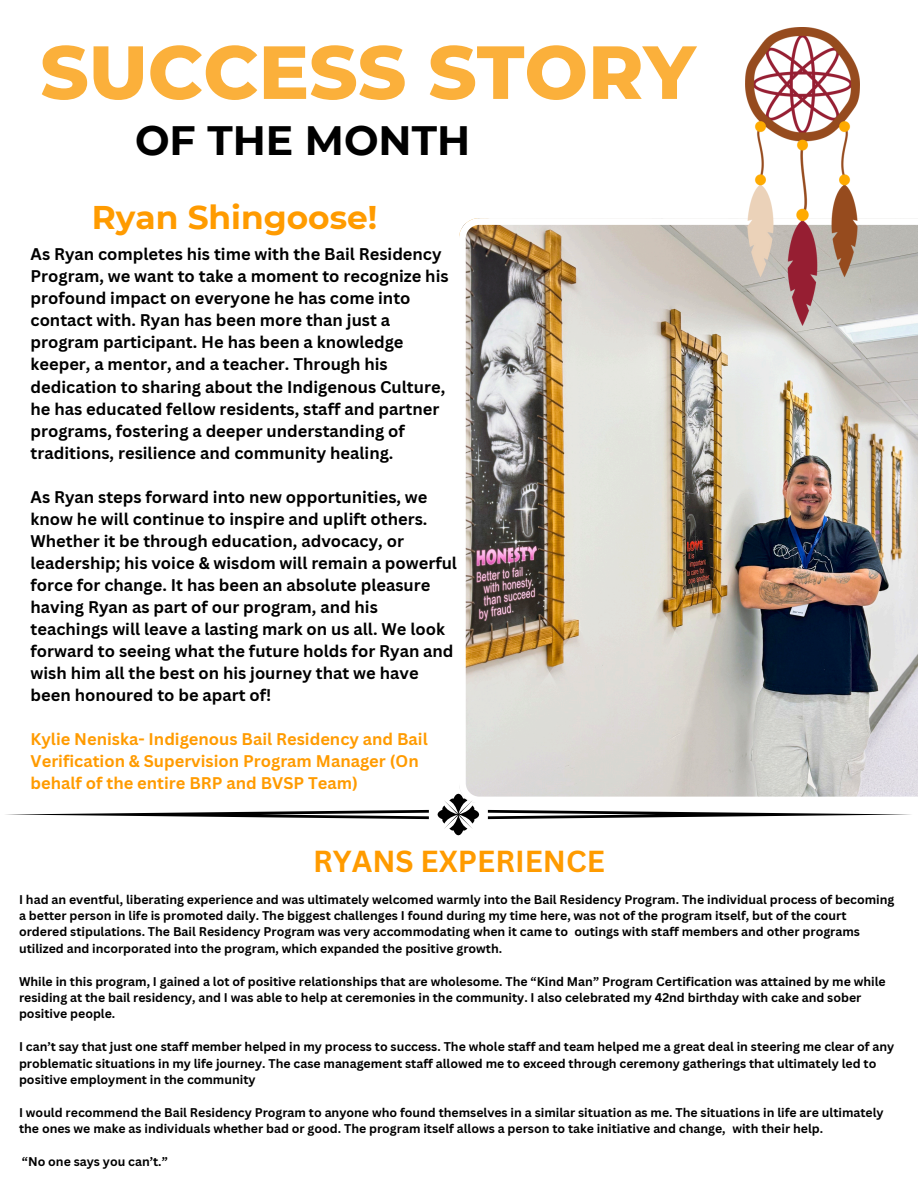
<style>
.page{position:relative;width:918px;height:1188px;background:#fff}
.page>*{position:absolute;margin:0;border:0;box-sizing:border-box;transform-origin:0 0}
.t1{font:800 75.15px "Montserrat";color:#fbb03b}
.t2{font:700 40.95px "Montserrat";color:#000}
.t3{font:700 32.85px "Montserrat";color:#ff9b00}
.t4{font:700 29.55px "Canva Sans";color:#ff9b00}
.t5{font:700 16.5px/22px "Canva Sans";color:#000}
.t6{font:700 16.5px/22px "Canva Sans";color:#ff9b00}
.t7{font:700 12.3px/16.4px "Canva Sans";color:#000}
</style>
<div class="page">
<img style="left:459px;top:218px;width:459px;height:579px">
<img style="left:746px;top:27px;width:113px;height:298px">
<svg style="left:6px;top:810px;width:423px;height:9px"></svg>
<svg style="left:488px;top:810px;width:423px;height:9px"></svg>
<svg style="left:438px;top:794px;width:41px;height:41px"></svg>
<p class="t1" style="left:40px;top:26px;width:657px">SUCCESS STORY</p>
<h5 class="t2" style="left:135px;top:115px;width:337px">OF THE MONTH</h5>
<h5 class="t3" style="left:92px;top:198px;width:287px">Ryan Shingoose!</h5>
<h1 class="t5" style="left:31px;top:243px;width:420px">As Ryan completes his time with the Bail Residency Program, we want to take a moment to recognize his profound impact on everyone he has come into contact with. Ryan has been more than just a program participant. He has been a knowledge keeper, a mentor, and a teacher. Through his dedication to sharing about the Indigenous Culture, he has educated fellow residents, staff and partner programs, fostering a deeper understanding of traditions, resilience and community healing.</h1>
<p class="t5" style="left:31px;top:485px;width:428px">As Ryan steps forward into new opportunities, we know he will continue to inspire and uplift others.<br>Whether it be through education, advocacy, or leadership; his voice &amp; wisdom will remain a powerful force for change. It has been an absolute pleasure having Ryan as part of our program, and his teachings will leave a lasting mark on us all. We look forward to seeing what the future holds for Ryan and wish him all the best on his journey that we have been honoured to be apart of!</p>
<h2 class="t6" style="left:31px;top:728px;width:399px">Kylie Neniska- Indigenous Bail Residency and Bail<br>Verification &amp; Supervision Program Manager (On behalf of the entire BRP and BVSP Team)</h2>
<p class="t4" style="left:313px;top:841px;width:293px">RYANS EXPERIENCE</p>
<h5 class="t7" style="left:19px;top:891px;width:877px">I had an eventful, liberating experience and was ultimately welcomed warmly into the Bail Residency Program. The individual process of becoming a better person in life is promoted daily. The biggest challenges I found during my time here, was not of the program itself, but of the court ordered stipulations. The Bail Residency Program was very accommodating when it came to outings with staff members and other programs utilized and incorporated into the program, which expanded the positive growth.</h5>
<p class="t7" style="left:19px;top:973px;width:868px">While in this program, I gained a lot of positive relationships that are wholesome. The “Kind Man” Program Certification was attained by me while residing at the bail residency, and I was able to help at ceremonies in the community. I also celebrated my 42nd birthday with cake and sober positive people.</p>
<h3 class="t7" style="left:19px;top:1038px;width:877px">I can’t say that just one staff member helped in my process to success. The whole staff and team helped me a great deal in steering me clear of any problematic situations in my life journey. The case management staff allowed me to exceed through ceremony gatherings that ultimately led to positive employment in the community</h3>
<p class="t7" style="left:19px;top:1104px;width:866px">I would recommend the Bail Residency Program to anyone who found themselves in a similar situation as me. The situations in life are ultimately the ones we make as individuals whether bad or good. The program itself allows a person to take initiative and change, with their help.</p>
<p class="t7" style="left:22px;top:1153px;width:147px">“No one says you can’t.”</p>
</div>
